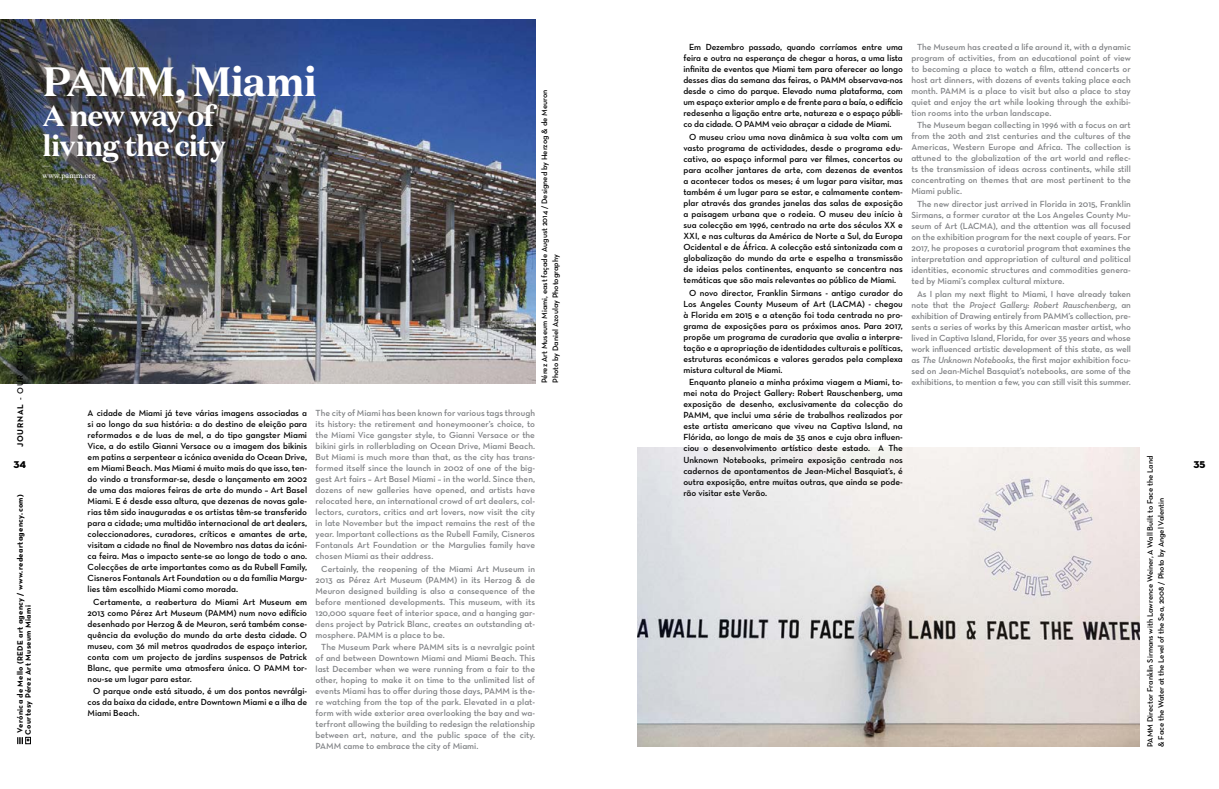
<style>
.page{position:relative;width:1219px;height:789px;background:#fff}
.page>*{position:absolute;margin:0;border:0;box-sizing:border-box;transform-origin:0 0}
.t1{font:700 40.9px "Domaine Text";letter-spacing:-.025em;color:#fff}
.t2{font:700 29px/30px "Domaine Text";letter-spacing:-.035em;color:#fff}
.t3{font:10px "Neutraface Display Titling";color:#000}
.t4{font:9px/11px "Neutraface Text Demi Alt";color:#000;text-align:justify}
.t5{font:9px/11px "Neutraface Text Demi Alt";color:#808285;text-align:justify}
.t6{font:italic 600 9px "Neutraface Text";letter-spacing:-.01em;color:#808285}
.t7{font:600 8.5px "Neutraface 2 Text";letter-spacing:.1em;color:#000}
.t8{font:8px/11px "Neutraface Text Demi Alt";color:#000}
.t9{font:8px/8px "Neutraface Text Bold Alt";letter-spacing:.04em;color:#000}
.t10{font:7.7px "Plantin Std";letter-spacing:.015em;color:#fff}
.s1{font-family:"Neutraface Text Demi Alt";font-weight:400;font-style:normal}
.s2{font-family:"Neutraface Text";font-weight:600;font-style:italic}
.s3{font-weight:700}
</style>
<div class="page">
<img style="left:0;top:20px;width:535px;height:363px">
<img style="left:638px;top:447px;width:501px;height:298px">
<div style="left:25px;top:736px;width:6px;height:7px;border:1px solid #000"></div>
<svg style="left:17px;top:736px;width:12px;height:7px"></svg>
<p class="t5" style="left:911px;top:41px;width:221px;text-indent:6px">The Museum has created a life around it, with a dynamic program of activities, from an educational point of view to becoming a place to watch a film, attend concerts or host art dinners, with dozens of events taking place each month. PAMM is a place to visit but also a place to stay quiet and enjoy the art while looking through the exhibi&shy;tion rooms into the urban landscape.</p>
<p class="t5" style="left:911px;top:120px;width:221px;text-indent:6px">The Museum began collecting in 1996 with a focus on art from the 20th and 21st centuries and the cultures of the Americas, Western Europe and Africa. The collection is attuned to the globalization of the art world and reflec&shy;ts the transmission of ideas across continents, while still concentrating on themes that are most pertinent to the Miami public.</p>
<p class="t5" style="left:911px;top:198px;width:221px;text-indent:6px">The new director just arrived in Florida in 2015, Franklin Sirmans, a former curator at the Los Angeles County Mu&shy;seum of Art (LACMA), and the attention was all focused on the exhibition program for the next couple of years. For 2017, he proposes a curatorial program that examines the interpretation and appropriation of cultural and political identities, economic structures and commodities genera&shy;ted by Miami’s complex cultural mixture.</p>
<p class="t5" style="left:917px;top:288px;width:215px">As I plan my next flight to Miami, I have already taken</p>
<p class="t6" style="left:911px;top:299px;width:221px"><span class="s1">note that the</span> Project Gallery: Robert Rauschenberg<span class="s1">, an</span></p>
<p class="t5" style="left:911px;top:310px;width:221px">exhibition of Drawing entirely from PAMM’s collection, pre&shy;sents a series of works by this American master artist, who lived in Captiva Island, Florida, for over 35 years and whose work influenced artistic development of this state, as well as <span class="s2">The Unknown Notebooks</span>, the first major exhibition focu&shy;sed on Jean-Michel Basquiat’s notebooks, are some of the exhibitions, to mention a few, you can still visit this summer.</p>
<p class="t4" style="left:683px;top:41px;width:221px;text-indent:6px">Em Dezembro passado, quando corríamos entre uma feira e outra na esperança de chegar a horas, a uma lista infinita de eventos que Miami tem para oferecer ao longo desses dias da semana das feiras, o PAMM observava-nos desde o cimo do parque. Elevado numa plataforma, com um espaço exterior amplo e de frente para a baía, o edifício redesenha a ligação entre arte, natureza e o espaço públi&shy;co da cidade. O PAMM veio abraçar a cidade de Miami.</p>
<p class="t4" style="left:683px;top:131px;width:221px;text-indent:6px">O museu criou uma nova dinâmica à sua volta com um vasto programa de actividades, desde o programa edu&shy;cativo, ao espaço informal para ver filmes, concertos ou para acolher jantares de arte, com dezenas de eventos a acontecer todos os meses; é um lugar para visitar, mas também é um lugar para se estar, e calmamente contem&shy;plar através das grandes janelas das salas de exposição a paisagem urbana que o rodeia. O museu deu início à sua colecção em 1996, centrado na arte dos séculos XX e XXI, e nas culturas da América de Norte a Sul, da Europa Ocidental e de África. A colecção está sintonizada com a globalização do mundo da arte e espelha a transmissão de ideias pelos continentes, enquanto se concentra nas temáticas que são mais relevantes ao público de Miami.</p>
<p class="t4" style="left:683px;top:287px;width:221px;text-indent:6px">O novo director, Franklin Sirmans - antigo curador do Los Angeles County Museum of Art (LACMA) - chegou à Florida em 2015 e a atenção foi toda centrada no pro&shy;grama de exposições para os próximos anos. Para 2017, propõe um programa de curadoria que avalia a interpre&shy;tação e a apropriação de identidades culturais e políticas, estruturas económicas e valores gerados pela complexa mistura cultural de Miami.</p>
<p class="t4" style="left:683px;top:376px;width:221px;text-indent:6px">Enquanto planeio a minha próxima viagem a Miami, to&shy;mei nota do Project Gallery: Robert Rauschenberg, uma exposição de desenho, exclusivamente da colecção do PAMM, que inclui uma série de trabalhos realizados por este artista americano que viveu na Captiva Island, na Flórida, ao longo de mais de 35 anos e cuja obra influen&shy;ciou o desenvolvimento artístico deste estado. A The Unknown Notebooks, primeira exposição centrada nos cadernos de apontamentos de Jean-Michel Basquiat’s, é outra exposição, entre muitas outras, que ainda se pode&shy;rão visitar este Verão.</p>
<h1 class="t1" style="left:43px;top:55px;width:276px">PAMM, Miami</h1>
<h2 class="t2" style="left:43px;top:100px;width:185px">A new way of living the city</h2>
<p class="t10" style="left:43px;top:171px;width:55px">www.pamm.org</p>
<p class="t8" style="left:539px;top:383px;width:294px;rotate:-90deg">Pérez Art Museum Miami, east façade August 2014 / Designed by Herzog &amp; de Meuron<br>Photo by Daniel Azoulay Photography</p>
<p class="t7" style="left:15px;top:447px;width:114px;rotate:-90deg"><span class="s3">JOURNAL</span> - our choice</p>
<p class="t5" style="left:316px;top:407px;width:221px">The city of Miami has been known for various tags through its history: the retirement and honeymooner’s choice, to the Miami Vice gangster style, to Gianni Versace or the bikini girls in rollerblading on Ocean Drive, Miami Beach.<br>But Miami is much more than that, as the city has trans&shy;formed itself since the launch in 2002 of one of the big&shy;gest Art fairs – Art Basel Miami – in the world. Since then, dozens of new galleries have opened, and artists have relocated here, an international crowd of art dealers, col&shy;lectors, curators, critics and art lovers, now visit the city in late November but the impact remains the rest of the year. Important collections as the Rubell Family, Cisneros Fontanals Art Foundation or the Margulies family have chosen Miami as their address.</p>
<p class="t5" style="left:316px;top:562px;width:221px;text-indent:6px">Certainly, the reopening of the Miami Art Museum in 2013 as Pérez Art Museum (PAMM) in its Herzog &amp; de Meuron designed building is also a consequence of the before mentioned developments. This museum, with its 120,000 square feet of interior space, and a hanging gar&shy;dens project by Patrick Blanc, creates an outstanding at&shy;mosphere. PAMM is a place to be.</p>
<p class="t5" style="left:316px;top:641px;width:221px;text-indent:6px">The Museum Park where PAMM sits is a nevralgic point of and between Downtown Miami and Miami Beach. This last December when we were running from a fair to the other, hoping to make it on time to the unlimited list of events Miami has to offer during those days, PAMM is the&shy;re watching from the top of the park. Elevated in a plat&shy;form with wide exterior area overlooking the bay and wa&shy;terfront allowing the building to redesign the relationship between art, nature, and the public space of the city.<br>PAMM came to embrace the city of Miami.</p>
<p class="t4" style="left:88px;top:407px;width:221px">A cidade de Miami já teve várias imagens associadas a si ao longo da sua história: a do destino de eleição para reformados e de luas de mel, a do tipo gangster Miami Vice, a do estilo Gianni Versace ou a imagem dos bikinis em patins a serpentear a icónica avenida do Ocean Drive, em Miami Beach. Mas Miami é muito mais do que isso, ten&shy;do vindo a transformar-se, desde o lançamento em 2002 de uma das maiores feiras de arte do mundo – Art Basel Miami. E é desde essa altura, que dezenas de novas gale&shy;rias têm sido inauguradas e os artistas têm-se transferido para a cidade; uma multidão internacional de art dealers, coleccionadores, curadores, críticos e amantes de arte, visitam a cidade no final de Novembro nas datas da icóni&shy;ca feira. Mas o impacto sente-se ao longo de todo o ano.<br>Colecções de arte importantes como as da Rubell Family, Cisneros Fontanals Art Foundation ou a da família Margu&shy;lies têm escolhido Miami como morada.</p>
<p class="t4" style="left:88px;top:595px;width:221px;text-indent:6px">Certamente, a reabertura do Miami Art Museum em 2013 como Pérez Art Museum (PAMM) num novo edifício desenhado por Herzog &amp; de Meuron, será também conse&shy;quência da evolução do mundo da arte desta cidade. O museu, com 36 mil metros quadrados de espaço interior, conta com um projecto de jardins suspensos de Patrick Blanc, que permite uma atmosfera única. O PAMM tor&shy;nou-se um lugar para estar.</p>
<p class="t4" style="left:88px;top:685px;width:221px;text-indent:6px">O parque onde está situado, é um dos pontos nevrálgi&shy;cos da baixa da cidade, entre Downtown Miami e a ilha de Miami Beach.</p>
<p class="t8" style="left:1144px;top:746px;width:292px;rotate:-90deg">PAMM Director Franklin Sirmans with Lawrence Weiner, A Wall Built to Face the Land &amp; Face the Water at the Level of the Sea, 2008 / Photo by Angel Valentin</p>
<p class="t3" style="left:14px;top:457px;width:14px">34</p>
<p class="t3" style="left:1193px;top:457px;width:13px">35</p>
<p class="t9" style="left:16px;top:734px;width:242px;rotate:-90deg">Verónica de Mello (REDE art agency / www.redeartagency.com)<br>Courtesy Pérez Art Museum Miami</p>
</div>
